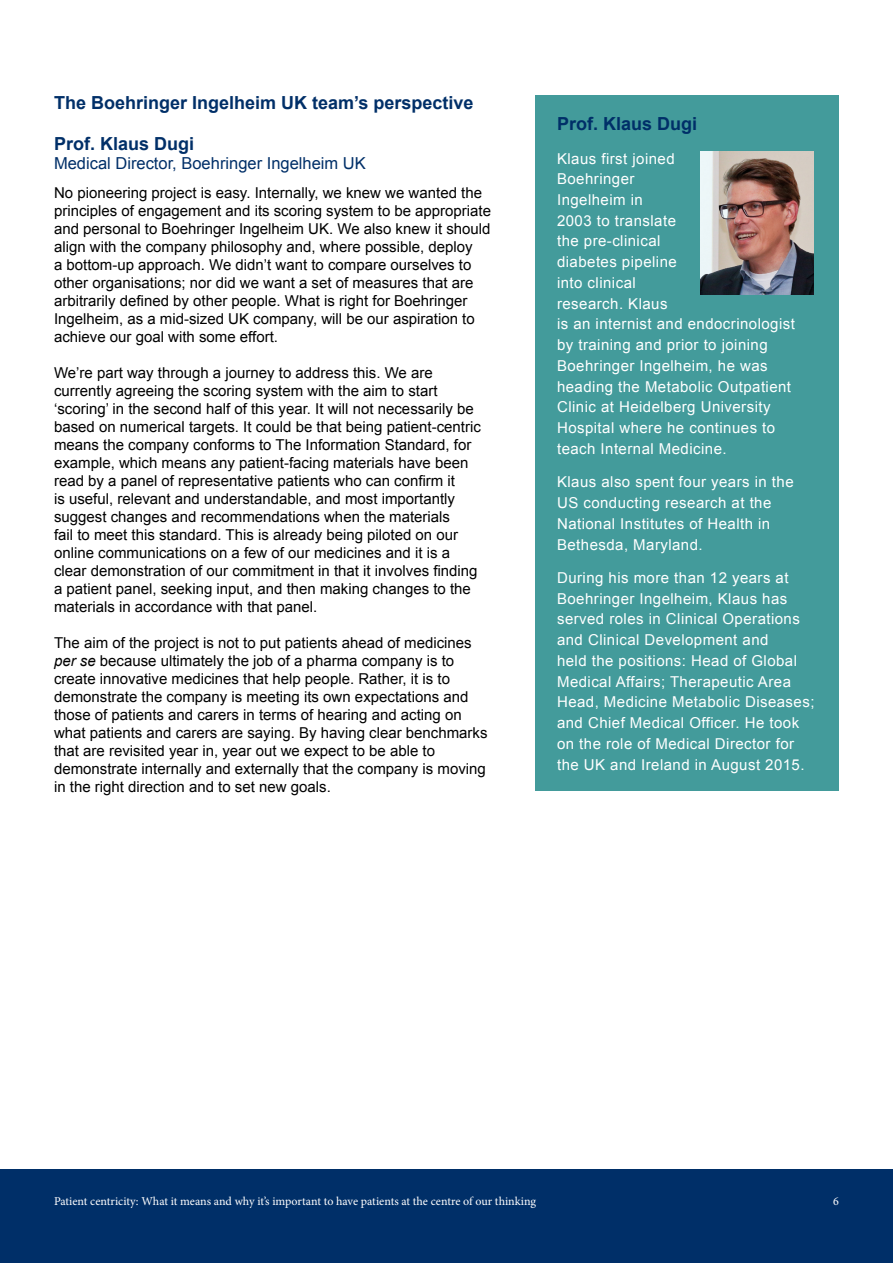
<style>
.page{position:relative;width:893px;height:1263px;background:#fff}
.page>*{position:absolute;margin:0;border:0;box-sizing:border-box;transform-origin:0 0}
.t1{font:700 18px "Arial";color:#002f68}
.t2{font:16.5px "Arial";color:#002f68}
.t3{font:15px/18px "Arial";color:#000}
.t4{font:15px/20.7px "Arial";letter-spacing:.03em;color:#fff}
.t5{font:12px "Minion Pro";letter-spacing:-.005em;color:#fff}
.s1{font-style:italic}
</style>
<div class="page">
<div style="left:0;top:1169px;width:893px;height:94px;background:#002f68"></div>
<div style="left:536px;top:96px;width:303px;height:695px;background:#439b9b"></div>
<img style="left:700px;top:152px;width:114px;height:142px">
<p class="t1" style="left:54px;top:90px;width:421px">The Boehringer Ingelheim UK team’s perspective</p>
<p class="t1" style="left:54px;top:131px;width:142px">Prof. Klaus Dugi</p>
<p class="t2" style="left:54px;top:152px;width:313px">Medical Director, Boehringer Ingelheim UK</p>
<p class="t3" style="left:54px;top:184px;width:439px">No pioneering project is easy. Internally, we knew we wanted the principles of engagement and its scoring system to be appropriate and personal to Boehringer Ingelheim UK. We also knew it should align with the company philosophy and, where possible, deploy<br>a bottom-up approach. We didn’t want to compare ourselves to other organisations; nor did we want a set of measures that are arbitrarily defined by other people. What is right for Boehringer Ingelheim, as a mid-sized UK company, will be our aspiration to achieve our goal with some effort.</p>
<p class="t3" style="left:54px;top:364px;width:428px">We’re part way through a journey to address this. We are currently agreeing the scoring system with the aim to start ‘scoring’ in the second half of this year. It will not necessarily be based on numerical targets. It could be that being patient-centric means the company conforms to The Information Standard, for example, which means any patient-facing materials have been read by a panel of representative patients who can confirm it<br>is useful, relevant and understandable, and most importantly suggest changes and recommendations when the materials<br>fail to meet this standard. This is already being piloted on our online communications on a few of our medicines and it is a clear demonstration of our commitment in that it involves finding a patient panel, seeking input, and then making changes to the materials in accordance with that panel.</p>
<p class="t3" style="left:54px;top:634px;width:435px">The aim of the project is not to put patients ahead of medicines <span class="s1">per se</span> because ultimately the job of a pharma company is to create innovative medicines that help people. Rather, it is to demonstrate the company is meeting its own expectations and those of patients and carers in terms of hearing and acting on what patients and carers are saying. By having clear benchmarks that are revisited year in, year out we expect to be able to demonstrate internally and externally that the company is moving in the right direction and to set new goals.</p>
<p class="t1" style="left:557px;top:112px;width:142px">Prof. Klaus Dugi</p>
<p class="t4" style="left:557px;top:148px;width:239px">Klaus first joined<br>Boehringer<br>Ingelheim in<br>2003 to translate<br>the pre-clinical<br>diabetes pipeline<br>into clinical<br>research. Klaus<br>is an internist and endocrinologist by training and prior to joining<br>Boehringer Ingelheim, he was heading the Metabolic Outpatient<br>Clinic at Heidelberg University<br>Hospital where he continues to teach Internal Medicine.</p>
<p class="t4" style="left:557px;top:472px;width:238px">Klaus also spent four years in the<br>US conducting research at the<br>National Institutes of Health in<br>Bethesda, Maryland.</p>
<p class="t4" style="left:557px;top:567px;width:259px">During his more than 12 years at Boehringer Ingelheim, Klaus has served roles in Clinical Operations and Clinical Development and<br>held the positions: Head of Global Medical Affairs; Therapeutic Area Head, Medicine Metabolic Diseases; and Chief Medical Officer. He took on the role of Medical Director for the UK and Ireland in August 2015.</p>
<p class="t5" style="left:54px;top:1193px;width:484px">Patient centricity: What it means and why it’s important to have patients at the centre of our thinking</p>
<p class="t5" style="left:833px;top:1193px;width:7px">6</p>
</div>
